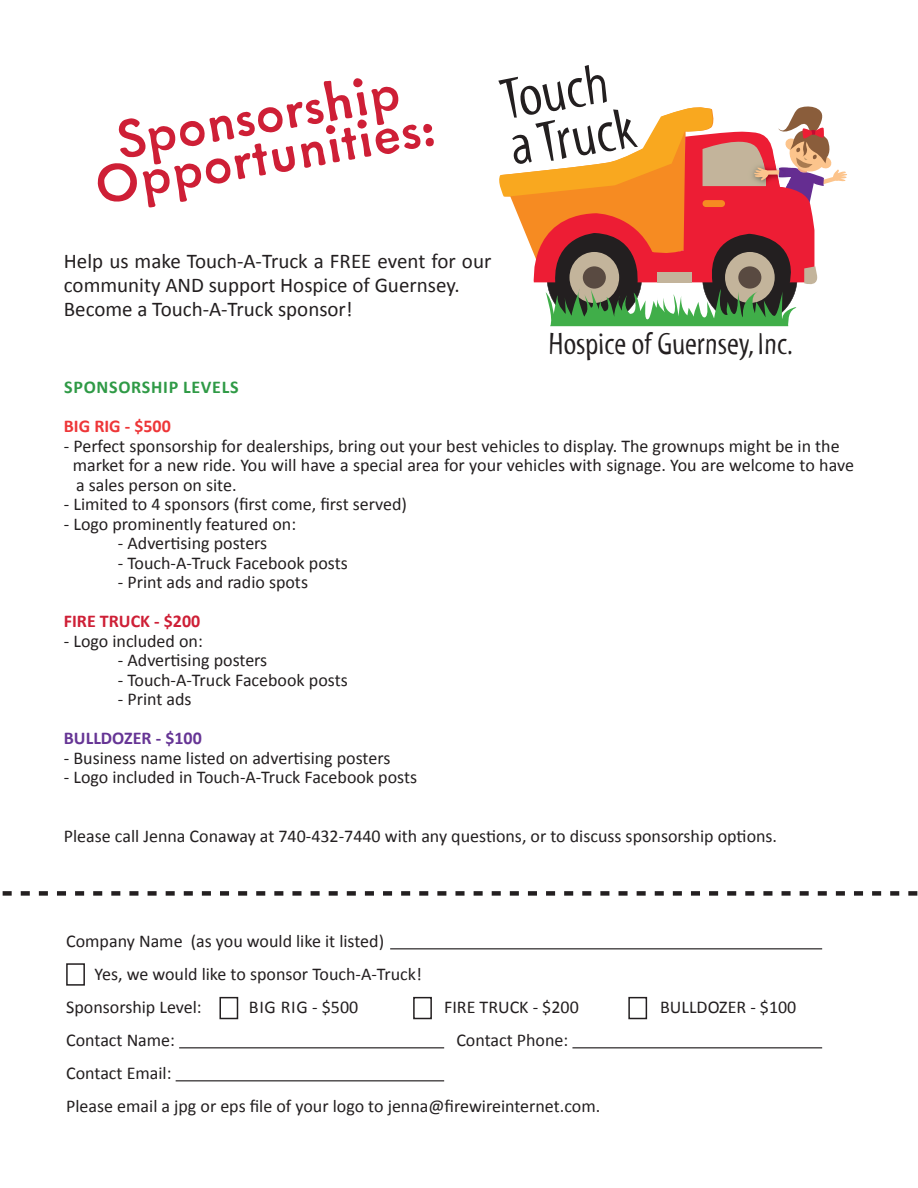
<style>
.page{position:relative;width:918px;height:1188px;background:#fff}
.page>*{position:absolute;margin:0;border:0;box-sizing:border-box;transform-origin:0 0}
.t1{font:500 60.3px "Metallophile Sp 8";color:#ce1f36}
.t2{font:58.2px/48.4px "Myriad Std Tilt";color:#231f20}
.t3{font:31.05px "Myriad Std Tilt";color:#231f20}
.t4{font:21px/24px "Calibri";color:#231f20}
.t5{font:18px/19.5px "Calibri";color:#231f20}
.t6{font:700 18px "Calibri";letter-spacing:.04em;color:#2f9a46}
.t7{font:700 18px "Calibri";color:#ce1f36}
.t8{font:700 18px "Calibri";color:#663595}
.t9{font:700 18px "Calibri";color:#ee3638}
.t10{font:18px "Calibri";letter-spacing:.04em;color:#231f20}
</style>
<div class="page">
<svg style="left:499px;top:106px;width:348px;height:220px"></svg>
<hr style="left:390px;top:948px;width:432px;height:1px;background:#231f20">
<hr style="left:179px;top:1047px;width:265px;height:1px;background:#231f20">
<hr style="left:572px;top:1047px;width:250px;height:1px;background:#231f20">
<hr style="left:176px;top:1080px;width:268px;height:1px;background:#231f20">
<div style="left:66px;top:963px;width:19px;height:23px;border:2px solid #231f20"></div>
<div style="left:219px;top:997px;width:19px;height:22px;border:2px solid #231f20"></div>
<div style="left:413px;top:997px;width:19px;height:22px;border:2px solid #231f20"></div>
<div style="left:628px;top:997px;width:19px;height:22px;border:2px solid #231f20"></div>
<svg style="left:2px;top:891px;width:916px;height:5px"></svg>
<p class="t1" style="left:111px;top:104px;width:288px;rotate:-10deg">Sponsorship</p>
<p class="t1" style="left:88px;top:150px;width:348px;rotate:-10deg">Opportunities:</p>
<p class="t2" style="left:497px;top:77px;width:130px;rotate:-9deg">Touch aTruck</p>
<p class="t4" style="left:64px;top:248px;width:429px">Help us make Touch-A-Truck a FREE event for our community AND support Hospice of Guernsey.</p>
<p class="t4" style="left:64px;top:296px;width:290px">Become a Touch-A-Truck sponsor!</p>
<p class="t3" style="left:549px;top:327px;width:246px">Hospice of Guernsey, Inc.</p>
<p class="t6" style="left:64px;top:375px;width:176px">SPONSORSHIP LEVELS</p>
<p class="t9" style="left:64px;top:414px;width:108px">BIG RIG - $500</p>
<p class="t5" style="left:73px;top:436px;width:783px;text-indent:-9px">- Perfect sponsorship for dealerships, bring out your best vehicles to display. The grownups might be in the market for a new ride. You will have a special area for your vehicles with signage. You are welcome to have a sales person on site.</p>
<p class="t5" style="left:64px;top:494px;width:345px">- Limited to 4 sponsors (first come, first served)</p>
<p class="t5" style="left:64px;top:514px;width:234px">- Logo prominently featured on:</p>
<p class="t5" style="left:118px;top:533px;width:151px">- Advertising posters</p>
<p class="t5" style="left:118px;top:553px;width:231px">- Touch-A-Truck Facebook posts</p>
<p class="t5" style="left:118px;top:572px;width:192px">- Print ads and radio spots</p>
<p class="t7" style="left:64px;top:609px;width:138px">FIRE TRUCK - $200</p>
<p class="t5" style="left:64px;top:631px;width:140px">- Logo included on:</p>
<p class="t5" style="left:118px;top:650px;width:151px">- Advertising posters</p>
<p class="t5" style="left:118px;top:670px;width:231px">- Touch-A-Truck Facebook posts</p>
<p class="t5" style="left:118px;top:689px;width:75px">- Print ads</p>
<p class="t8" style="left:64px;top:726px;width:139px">BULLDOZER - $100</p>
<p class="t5" style="left:64px;top:748px;width:328px">- Business name listed on advertising posters</p>
<p class="t5" style="left:64px;top:767px;width:355px">- Logo included in Touch-A-Truck Facebook posts</p>
<p class="t5" style="left:64px;top:826px;width:715px">Please call Jenna Conaway at 740-432-7440 with any questions, or to discuss sponsorship options.</p>
<p class="t5" style="left:66px;top:931px;width:319px">Company Name (as you would like it listed)</p>
<p class="t5" style="left:95px;top:964px;width:329px">Yes, we would like to sponsor Touch-A-Truck!</p>
<p class="t5" style="left:66px;top:997px;width:137px">Sponsorship Level:</p>
<p class="t10" style="left:249px;top:994px;width:111px">BIG RIG - $500</p>
<p class="t5" style="left:444px;top:997px;width:136px">FIRE TRUCK - $200</p>
<p class="t5" style="left:660px;top:997px;width:138px">BULLDOZER - $100</p>
<p class="t5" style="left:66px;top:1030px;width:110px">Contact Name:</p>
<p class="t5" style="left:456px;top:1030px;width:114px">Contact Phone:</p>
<p class="t5" style="left:66px;top:1063px;width:107px">Contact Email:</p>
<p class="t5" style="left:66px;top:1096px;width:536px">Please email a jpg or eps file of your logo to jenna@firewireinternet.com.</p>
</div>
